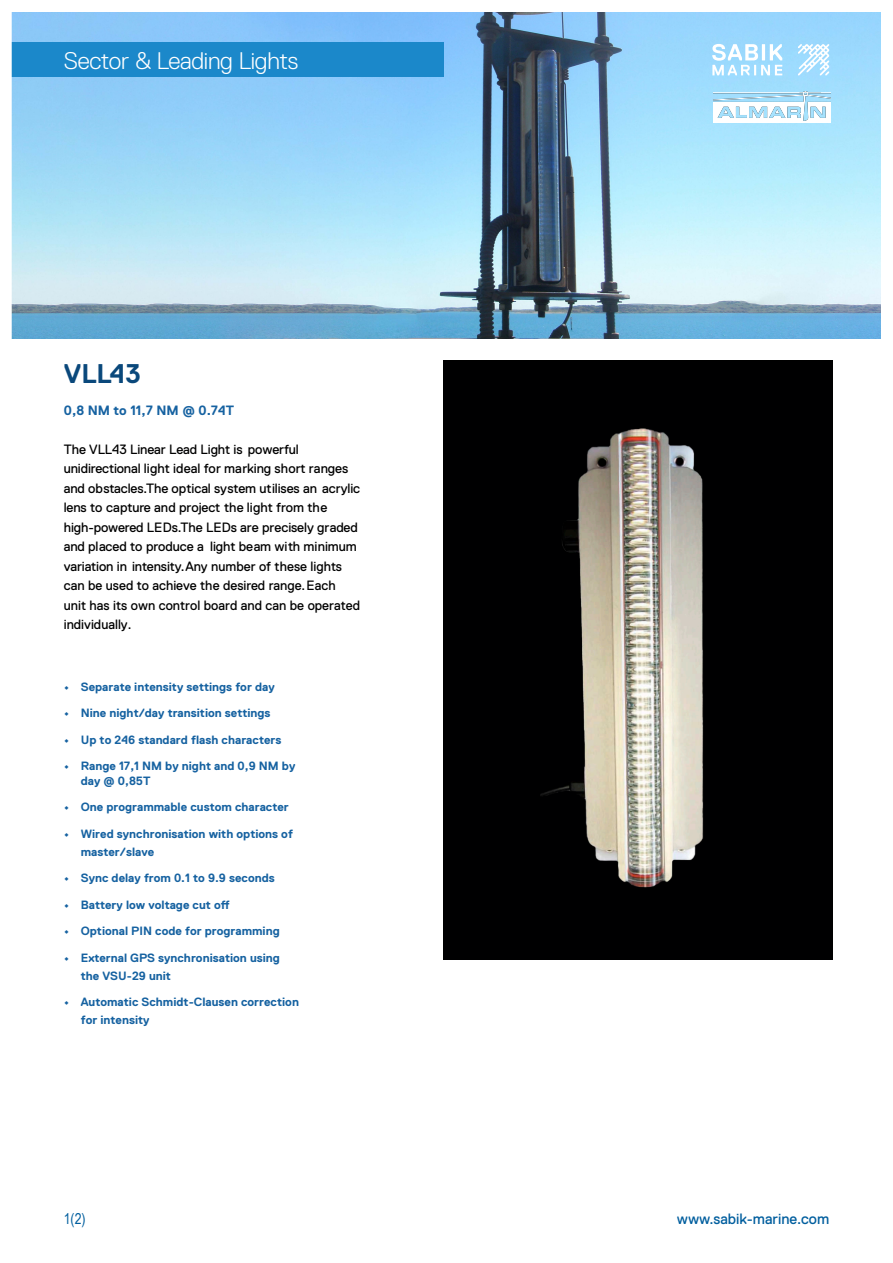
<style>
.page{position:relative;width:893px;height:1263px;background:#fff}
.page>*{position:absolute;margin:0;border:0;box-sizing:border-box;transform-origin:0 0}
.t1{font:700 27px "Replica Std";color:#0a487b}
.t2{font:300 24px "Replica Std";letter-spacing:-.01em;color:#fff}
.t3{font:15px "Replica Std";color:#005e9e}
.t4{font:15px "Arial Narrow";color:#005e9e}
.t5{font:13.5px/19.5px "Replica Std";letter-spacing:-.01em;color:#000001}
.t6{font:700 13.5px "Replica Std";color:#1662a1}
.t7{font:700 12px/18px "Replica Std";color:#1662a1}
</style>
<div class="page">
<div style="left:444px;top:361px;width:388px;height:599px;background:#000001"></div>
<img style="left:13px;top:13px;width:867px;height:326px">
<div style="left:0;top:43px;width:443px;height:34px;background:#1b88ca"></div>
<svg style="left:798px;top:44px;width:31px;height:31px"></svg>
<svg style="left:712px;top:44px;width:70px;height:31px"></svg>
<img style="left:443px;top:411px;width:390px;height:490px">
<img style="left:713px;top:92px;width:117px;height:31px">
<h2 class="t2" style="left:64px;top:47px;width:236px">Sector &amp; Leading Lights</h2>
<h1 class="t1" style="left:64px;top:358px;width:78px">VLL43</h1>
<p class="t6" style="left:64px;top:403px;width:172px">0,8 NM to 11,7 NM @ 0.74T</p>
<p class="t5" style="left:64px;top:439px;width:298px">The VLL43 Linear Lead Light is powerful unidirectional light ideal for marking short ranges and obstacles.The optical system utilises an acrylic lens to capture and project the light from the high-powered LEDs.The LEDs are precisely graded and placed to produce a light beam with minimum variation in intensity.Any number of these lights can be used to achieve the desired range. Each unit has its own control board and can be operated individually.</p>
<p class="t7" style="left:64px;top:677px;width:212px">• Separate intensity settings for day</p>
<p class="t7" style="left:64px;top:704px;width:208px">• Nine night/day transition settings</p>
<p class="t7" style="left:64px;top:730px;width:219px">• Up to 246 standard flash characters</p>
<p class="t7" style="left:81px;top:759px;width:216px;line-height:14.4px;text-indent:-17px">• Range 17,1 NM by night and 0,9 NM by day @ 0,85T</p>
<p class="t7" style="left:64px;top:798px;width:227px">• One programmable custom character</p>
<p class="t7" style="left:81px;top:824px;width:214px;text-indent:-17px">• Wired synchronisation with options of master/slave</p>
<p class="t7" style="left:64px;top:869px;width:213px">• Sync delay from 0.1 to 9.9 seconds</p>
<p class="t7" style="left:64px;top:895px;width:167px">• Battery low voltage cut off</p>
<p class="t7" style="left:64px;top:922px;width:217px">• Optional PIN code for programming</p>
<p class="t7" style="left:81px;top:948px;width:201px;text-indent:-17px">• External GPS synchronisation using the VSU-29 unit</p>
<p class="t7" style="left:81px;top:993px;width:220px;text-indent:-17px">• Automatic Schmidt-Clausen correction for intensity</p>
<p class="t4" style="left:64px;top:1208px;width:23px">1(2)</p>
<p class="t3" style="left:677px;top:1210px;width:154px">www.sabik-marine.com</p>
</div>
